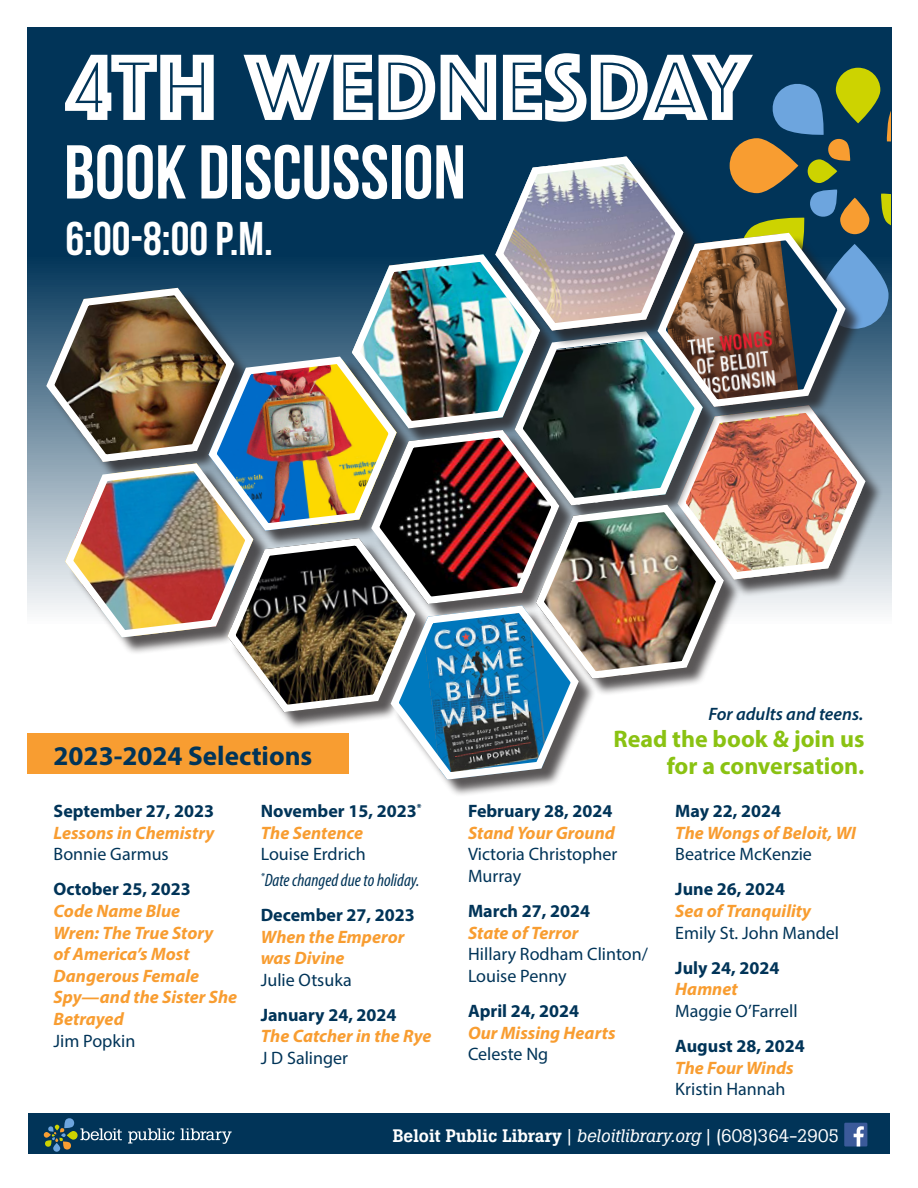
<style>
.page{position:relative;width:918px;height:1188px;background:#fff}
.page>*{position:absolute;margin:0;border:0;box-sizing:border-box;transform-origin:0 0}
.t1{font:97.8px "Phosphate Inline";color:#fff}
.t2{font:700 76.05px "Bebas Neue";color:#fff}
.t3{font:700 47.25px "Bebas Neue";color:#fff}
.t4{font:700 27.15px "Myriad Pro";color:#013458}
.t5{font:700 24px/27px "Myriad Pro";color:#8ac212;text-align:right}
.t6{font:italic 700 18px/21.6px "Myriad Pro";color:#f89d31}
.t7{font:18px/21.6px "Myriad Pro";color:#013458}
.t8{font:700 18px/21.6px "Myriad Pro";color:#013458}
.t9{font:500 18px "Boton BQ";color:#fff}
.t10{font:italic condensed 18px "Myriad Pro";color:#013458}
.t11{font:italic 600 18px "Myriad Pro";color:#013458}
.s1{font-style:normal;color:#013458}
.s2{font-weight:400;font-style:normal;color:#013458}
.s3{font-style:italic;color:#f89d31}
.s4{font-weight:400}
.s5{font-weight:700}
.s6{font-weight:700;font-style:italic;color:#f89d31}
.s7{font-weight:400;font-style:italic}
</style>
<div class="page">
<div style="left:28px;top:1114px;width:862px;height:40px;background:#013458"></div>
<div style="left:844px;top:1123px;width:23px;height:23px;background:#3b5a9a"></div>
<svg style="left:854px;top:1126px;width:10px;height:20px"></svg>
<svg style="left:45px;top:1118px;width:77px;height:32px"></svg>
<svg style="left:128px;top:1128px;width:46px;height:15px"></svg>
<svg style="left:181px;top:1128px;width:51px;height:16px"></svg>
<div style="left:27px;top:27px;width:864px;height:596px;background:#013458"></div>
<svg style="left:881px;top:193px;width:10px;height:33px"></svg>
<svg style="left:886px;top:111px;width:5px;height:31px"></svg>
<svg style="left:836px;top:68px;width:44px;height:55px"></svg>
<svg style="left:821px;top:244px;width:68px;height:85px"></svg>
<div style="left:27px;top:734px;width:321px;height:40px;background:#f89d31"></div>
<div style="left:681px;top:408px;width:202px;height:190px;background:#231f20;opacity:.75"></div>
<div style="left:394px;top:608px;width:203px;height:190px;background:#231f20;opacity:.75"></div>
<img style="left:42px;top:81px;width:828px;height:702px">
<p class="t1" style="left:66px;top:18px;width:687px">4TH WEDNESDAY</p>
<p class="t2" style="left:64px;top:131px;width:403px">BOOK DISCUSSION</p>
<p class="t3" style="left:66px;top:213px;width:209px">6:00-8:00 P.M.</p>
<p class="t4" style="left:54px;top:738px;width:260px">2023-2024 Selections</p>
<p class="t6" style="left:54px;top:800px;width:162px;text-align:justify"><span class="s1">September 27, 2023<br></span>Lessons in Chemistry <span class="s2">Bonnie Garmus</span></p>
<p class="t6" style="left:54px;top:878px;width:185px"><span class="s1">October 25, 2023<br></span>Code Name Blue<br>Wren: The True Story<br>of America’s Most<br>Dangerous Female<br>Spy—and the Sister She<br>Betrayed<br><span class="s2">Jim Popkin</span></p>
<p class="t8" style="left:261px;top:800px;width:162px">November 15, 2023<sup>*<br></sup><span class="s3">The Sentence<br></span><span class="s4">Louise Erdrich</span></p>
<p class="t10" style="left:261px;top:869px;width:160px"><sup>*</sup>Date changed due to holiday.</p>
<p class="t6" style="left:261px;top:903px;width:155px"><span class="s1">December 27, 2023<br></span>When the Emperor was Divine<br><span class="s2">Julie Otsuka</span></p>
<p class="t6" style="left:261px;top:1003px;width:172px"><span class="s1">January 24, 2024<br></span>The Catcher in the Rye<br><span class="s2">J D Salinger</span></p>
<p class="t11" style="left:708px;top:703px;width:157px">For adults and teens.</p>
<p class="t5" style="left:614px;top:724px;width:253px">Read the book &amp; join us for a conversation.</p>
<p class="t7" style="left:468px;top:800px;width:151px"><span class="s5">February 28, 2024<br></span><span class="s6">Stand Your Ground<br></span>Victoria Christopher<br>Murray</p>
<p class="t7" style="left:468px;top:900px;width:181px"><span class="s5">March 27, 2024<br></span><span class="s6">State of Terror<br></span>Hillary Rodham Clinton/<br>Louise Penny</p>
<p class="t6" style="left:468px;top:999px;width:149px"><span class="s1">April 24, 2024<br></span>Our Missing Hearts<br><span class="s2">Celeste Ng</span></p>
<p class="t6" style="left:675px;top:800px;width:182px"><span class="s1">May 22, 2024<br></span>The Wongs of Beloit, WI<br><span class="s2">Beatrice McKenzie</span></p>
<p class="t7" style="left:675px;top:878px;width:165px"><span class="s5">June 26, 2024<br></span><span class="s6">Sea of Tranquility<br></span>Emily St. John Mandel</p>
<p class="t7" style="left:675px;top:957px;width:124px"><span class="s5">July 24, 2024<br></span><span class="s6">Hamnet<br></span>Maggie O’Farrell</p>
<p class="t8" style="left:675px;top:1035px;width:131px">August 28, 2024<br><span class="s3">The Four Winds<br></span><span class="s4">Kristin Hannah</span></p>
<p class="t9" style="left:393px;top:1126px;width:448px">Beloit Public Library <span class="s4">|</span> <span class="s7">beloitlibrary.org</span> <span class="s4">| (608)364-2905</span></p>
</div>
